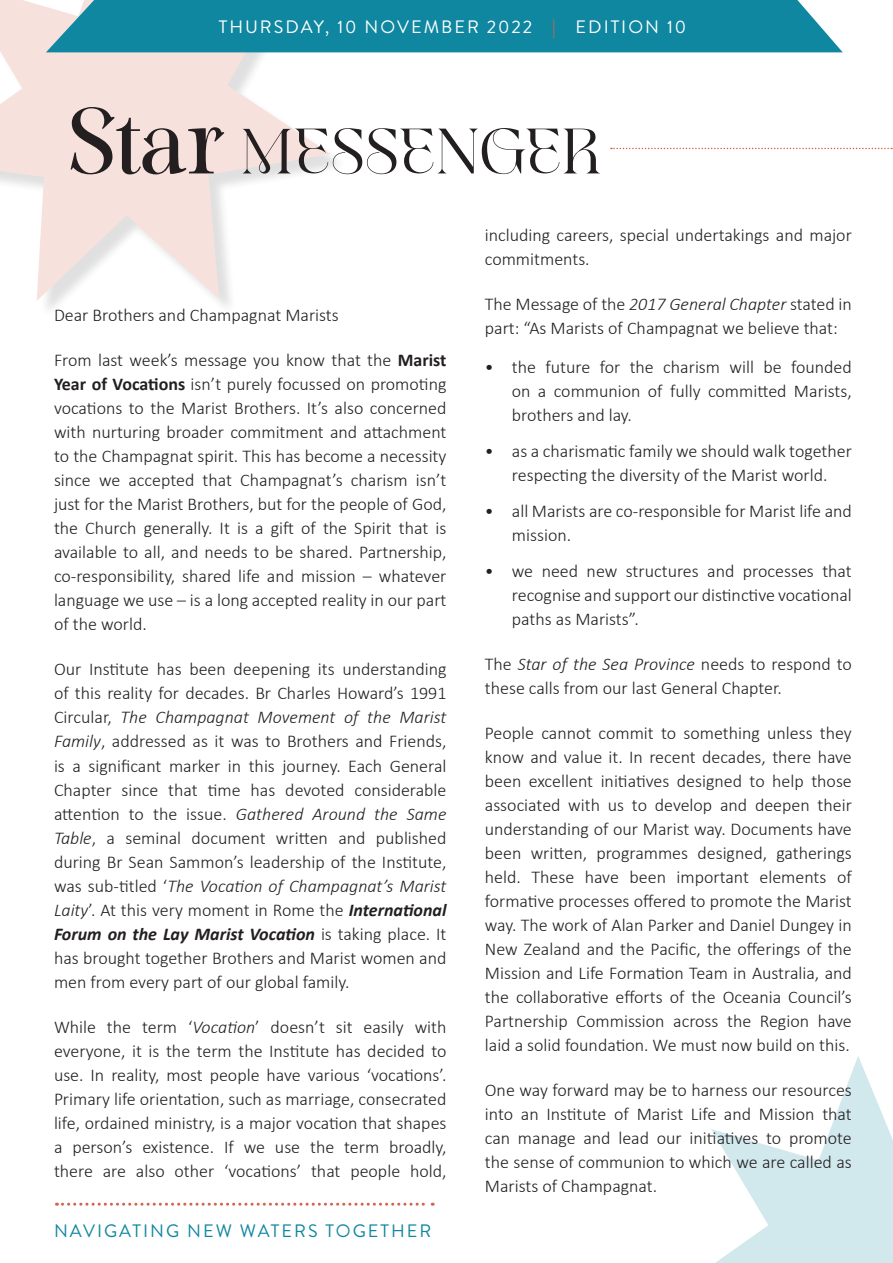
<style>
.page{position:relative;width:893px;height:1263px;background:#fff}
.page>*{position:absolute;margin:0;border:0;box-sizing:border-box;transform-origin:0 0}
.t1{font:64.5px "Glamore";color:#231f20}
.t2{font:300 18px/24px "Calibri";color:#231f20;text-align:justify}
.t3{font:18px "Brandon Grotesque";letter-spacing:.11em;color:#fff}
.t4{font:18px "Brandon Grotesque";letter-spacing:.11em;color:#0f87a0}
.s1{color:#d4634c}
.s2{font-family:"Raylig";font-size:90px}
.s3{font-weight:700}
.s4{font-style:italic}
.s5{font-weight:700;font-style:italic}
</style>
<div class="page">
<svg style="left:0;top:0;width:331px;height:301px;fill:#f6e1dd"></svg>
<div style="left:46px;top:0;width:797px;height:52px;background:#0f87a0"></div>
<svg style="left:711px;top:1056px;width:182px;height:207px"></svg>
<svg style="left:611px;top:148px;width:282px;height:1px"></svg>
<svg style="left:56px;top:1203px;width:377px;height:3px"></svg>
<p class="t3" style="left:219px;top:15px;width:469px">THURSDAY, 10 NOVEMBER 2022 <span class="s1">|</span> EDITION 10</p>
<p class="t1" style="left:70px;top:118px;width:533px"><span class="s2">Star</span> MESSENGER</p>
<p class="t2" style="left:54px;top:303px;width:286px">Dear Brothers and Champagnat Marists</p>
<p class="t2" style="left:54px;top:348px;width:394px">From last week’s message you know that the <span class="s3">Marist Year of Vocations</span> isn’t purely focussed on promoting vocations to the Marist Brothers. It’s also concerned with nurturing broader commitment and attachment to the Champagnat spirit. This has become a necessity since we accepted that Champagnat’s charism isn’t just for the Marist Brothers, but for the people of God, the Church generally. It is a gift of the Spirit that is available to all, and needs to be shared. Partnership, co-responsibility, shared life and mission – whatever language we use – is a long accepted reality in our part of the world.</p>
<p class="t2" style="left:54px;top:657px;width:394px">Our Institute has been deepening its understanding of this reality for decades. Br Charles Howard’s 1991<br>Circular, <span class="s4">The Champagnat Movement of the Marist Family</span>, addressed as it was to Brothers and Friends, is a significant marker in this journey. Each General Chapter since that time has devoted considerable attention to the issue. <span class="s4">Gathered Around the Same Table</span>, a seminal document written and published during Br Sean Sammon’s leadership of the Institute, was sub-titled ‘<span class="s4">The Vocation of Champagnat’s Marist Laity</span>’. At this very moment in Rome the <span class="s5">International Forum on the Lay Marist Vocation</span> is taking place. It has brought together Brothers and Marist women and men from every part of our global family.</p>
<p class="t2" style="left:54px;top:1014px;width:394px">While the term ‘<span class="s4">Vocation</span>’ doesn’t sit easily with everyone, it is the term the Institute has decided to use. In reality, most people have various ‘vocations’.<br>Primary life orientation, such as marriage, consecrated life, ordained ministry, is a major vocation that shapes a person’s existence. If we use the term broadly, there are also other ‘vocations’ that people hold,</p>
<p class="t4" style="left:54px;top:1218px;width:379px">NAVIGATING NEW WATERS TOGETHER</p>
<p class="t2" style="left:485px;top:223px;width:368px">including careers, special undertakings and major commitments.</p>
<p class="t2" style="left:485px;top:292px;width:368px">The Message of the <span class="s4">2017 General Chapter</span> stated in part: “As Marists of Champagnat we believe that:</p>
<p class="t2" style="left:512px;top:355px;width:341px;text-indent:-27px">• the future for the charism will be founded on a communion of fully committed Marists, brothers and lay.</p>
<p class="t2" style="left:485px;top:439px;width:368px;text-align:center">• as a charismatic family we should walk together respecting the diversity of the Marist world.</p>
<p class="t2" style="left:512px;top:499px;width:341px;text-indent:-27px">• all Marists are co-responsible for Marist life and mission.</p>
<p class="t2" style="left:512px;top:559px;width:341px;text-indent:-27px">• we need new structures and processes that recognise and support our distinctive vocational paths as Marists”.</p>
<p class="t2" style="left:485px;top:652px;width:368px">The <span class="s4">Star of the Sea Province</span> needs to respond to these calls from our last General Chapter.</p>
<p class="t2" style="left:485px;top:721px;width:369px">People cannot commit to something unless they know and value it. In recent decades, there have been excellent initiatives designed to help those associated with us to develop and deepen their understanding of our Marist way. Documents have been written, programmes designed, gatherings held. These have been important elements of formative processes offered to promote the Marist way. The work of Alan Parker and Daniel Dungey in New Zealand and the Pacific, the offerings of the Mission and Life Formation Team in Australia, and the collaborative efforts of the Oceania Council’s Partnership Commission across the Region have laid a solid foundation. We must now build on this.</p>
<p class="t2" style="left:485px;top:1078px;width:368px">One way forward may be to harness our resources into an Institute of Marist Life and Mission that can manage and lead our initiatives to promote the sense of communion to which we are called as Marists of Champagnat.</p>
</div>
